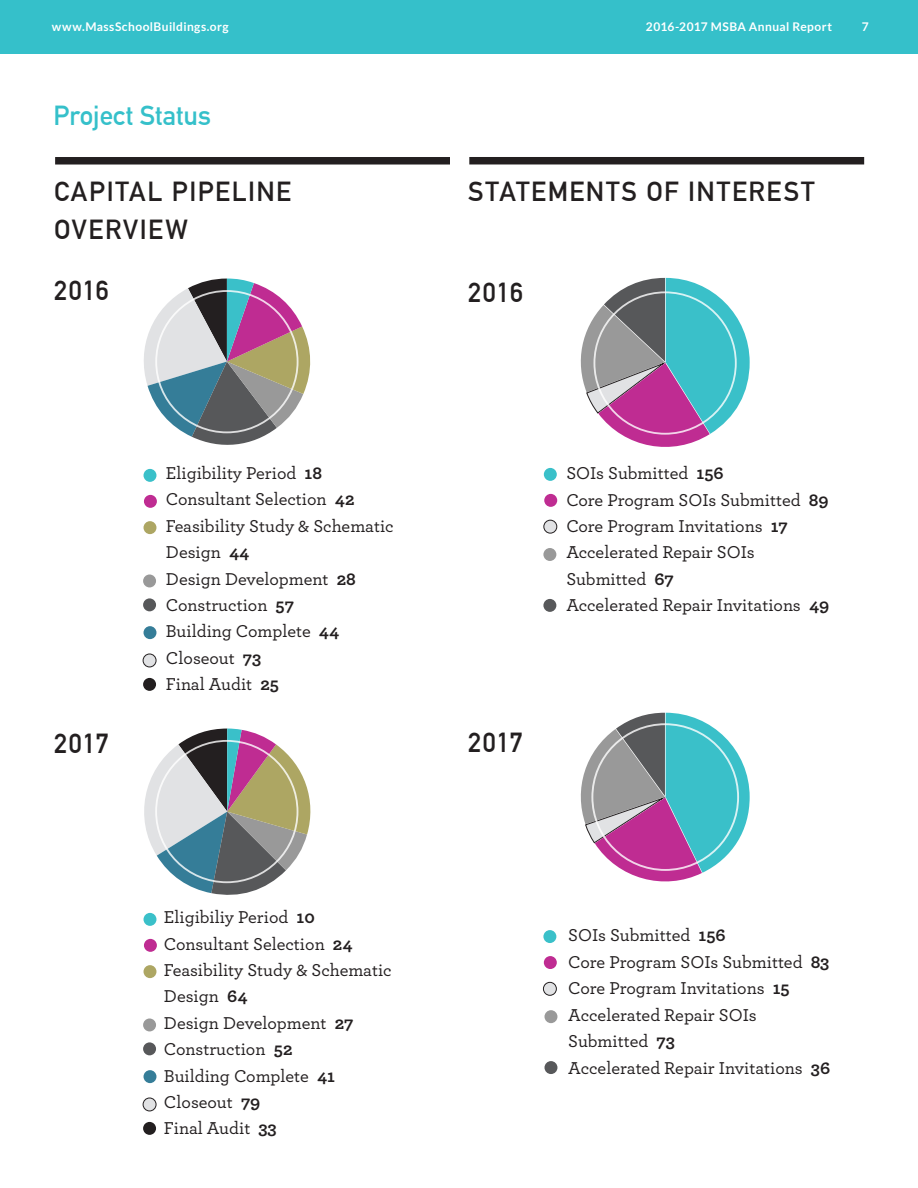
<style>
.page{position:relative;width:918px;height:1188px;background:#fff}
.page>*{position:absolute;margin:0;border:0;box-sizing:border-box;transform-origin:0 0}
.t1{font:700 27px/37.5px "DIN Alternate";letter-spacing:.055em;color:#231f20}
.t2{font:700 27px "DIN Alternate";color:#35c0ca}
.t3{font:500 18px/26.4px "Archer";color:#231f20}
.t4{font:700 12px "Lato";letter-spacing:.035em;color:#fff}
.s1{font-weight:700}
</style>
<div class="page">
<div style="left:0;top:0;width:918px;height:54px;background:#35c0ca"></div>
<div style="left:55px;top:157px;width:395px;height:8px;background:#231f20"></div>
<div style="left:469px;top:157px;width:395px;height:7px;background:#231f20"></div>
<div style="left:544px;top:468px;width:13px;height:13px;background:#3ac0c9;border-radius:50%"></div>
<div style="left:544px;top:494px;width:13px;height:13px;background:#bf2c92;border-radius:50%"></div>
<div style="left:544px;top:520px;width:13px;height:13px;background:#e1e2e4;border-radius:50%"></div>
<div style="left:544px;top:520px;width:13px;height:13px;border:1px solid #231f20;border-radius:50%"></div>
<div style="left:543px;top:548px;width:13px;height:13px;background:#999;border-radius:50%"></div>
<div style="left:543px;top:599px;width:13px;height:13px;background:#57585a;border-radius:50%"></div>
<div style="left:543px;top:930px;width:13px;height:13px;background:#3ac0c9;border-radius:50%"></div>
<div style="left:544px;top:956px;width:13px;height:13px;background:#bf2c92;border-radius:50%"></div>
<div style="left:543px;top:982px;width:13px;height:13px;background:#e1e2e4;border-radius:50%"></div>
<div style="left:543px;top:982px;width:13px;height:13px;border:1px solid #231f20;border-radius:50%"></div>
<div style="left:545px;top:1010px;width:12px;height:13px;background:#999;border-radius:50%"></div>
<div style="left:545px;top:1061px;width:12px;height:13px;background:#57585a;border-radius:50%"></div>
<div style="left:144px;top:469px;width:12px;height:13px;background:#3ac0c9;border-radius:50%"></div>
<div style="left:144px;top:495px;width:13px;height:13px;background:#bf2c92;border-radius:50%"></div>
<div style="left:144px;top:521px;width:12px;height:13px;background:#ada663;border-radius:50%"></div>
<div style="left:143px;top:574px;width:13px;height:13px;background:#999;border-radius:50%"></div>
<div style="left:143px;top:598px;width:13px;height:13px;background:#57585a;border-radius:50%"></div>
<div style="left:144px;top:626px;width:12px;height:13px;background:#357d98;border-radius:50%"></div>
<div style="left:143px;top:654px;width:13px;height:13px;background:#e1e2e4;border-radius:50%"></div>
<div style="left:143px;top:654px;width:13px;height:13px;border:1px solid #231f20;border-radius:50%"></div>
<div style="left:143px;top:678px;width:13px;height:13px;background:#231f20;border-radius:50%"></div>
<div style="left:324px;top:693px;width:116px;height:115px;border:2px solid #fff;border-radius:50%"></div>
<div style="left:144px;top:913px;width:12px;height:13px;background:#3ac0c9;border-radius:50%"></div>
<div style="left:144px;top:939px;width:13px;height:13px;background:#bf2c92;border-radius:50%"></div>
<div style="left:144px;top:965px;width:12px;height:13px;background:#ada663;border-radius:50%"></div>
<div style="left:143px;top:1018px;width:13px;height:13px;background:#999;border-radius:50%"></div>
<div style="left:143px;top:1042px;width:13px;height:13px;background:#57585a;border-radius:50%"></div>
<div style="left:144px;top:1070px;width:12px;height:13px;background:#357d98;border-radius:50%"></div>
<div style="left:143px;top:1098px;width:13px;height:13px;background:#e1e2e4;border-radius:50%"></div>
<div style="left:143px;top:1098px;width:13px;height:13px;border:1px solid #231f20;border-radius:50%"></div>
<div style="left:143px;top:1122px;width:13px;height:13px;background:#231f20;border-radius:50%"></div>
<svg style="left:144px;top:279px;width:167px;height:166px"></svg>
<svg style="left:144px;top:729px;width:167px;height:166px"></svg>
<svg style="left:580px;top:278px;width:170px;height:169px"></svg>
<svg style="left:580px;top:713px;width:170px;height:169px"></svg>
<p class="t4" style="left:52px;top:20px;width:178px">www.MassSchoolBuildings.org</p>
<p class="t4" style="left:646px;top:20px;width:188px">2016-2017 MSBA Annual Report</p>
<p class="t4" style="left:862px;top:20px;width:8px">7</p>
<h1 class="t2" style="left:53px;top:95px;width:159px">Project Status</h1>
<h1 class="t1" style="left:54px;top:171px;width:239px">CAPITAL PIPELINE<br>OVERVIEW</h1>
<h1 class="t1" style="left:54px;top:270px;width:56px">2016</h1>
<h1 class="t1" style="left:54px;top:723px;width:56px">2017</h1>
<p class="t3" style="left:166px;top:459px;width:229px">Eligibility Period <span class="s1">18<br></span>Consultant Selection <span class="s1">42<br></span>Feasibility Study &amp; Schematic<br>Design <span class="s1">44<br></span>Design Development <span class="s1">28<br></span>Construction <span class="s1">57<br></span>Building Complete <span class="s1">44<br></span>Closeout <span class="s1">73<br></span>Final Audit <span class="s1">25</span></p>
<p class="t3" style="left:164px;top:903px;width:229px">Eligibiliy Period <span class="s1">10<br></span>Consultant Selection <span class="s1">24<br></span>Feasibility Study &amp; Schematic<br>Design <span class="s1">64<br></span>Design Development <span class="s1">27<br></span>Construction <span class="s1">52<br></span>Building Complete <span class="s1">41<br></span>Closeout <span class="s1">79<br></span>Final Audit <span class="s1">33</span></p>
<h1 class="t1" style="left:468px;top:171px;width:348px">STATEMENTS OF INTEREST</h1>
<h1 class="t1" style="left:468px;top:272px;width:56px">2016</h1>
<p class="t3" style="left:566px;top:459px;width:264px">SOIs Submitted <span class="s1">156<br></span>Core Program SOIs Submitted <span class="s1">89<br></span>Core Program Invitations <span class="s1">17<br></span>Accelerated Repair SOIs<br>Submitted <span class="s1">67<br></span>Accelerated Repair Invitations <span class="s1">49</span></p>
<h1 class="t1" style="left:468px;top:722px;width:56px">2017</h1>
<p class="t3" style="left:568px;top:921px;width:263px">SOIs Submitted <span class="s1">156<br></span>Core Program SOIs Submitted <span class="s1">83<br></span>Core Program Invitations <span class="s1">15<br></span>Accelerated Repair SOIs<br>Submitted <span class="s1">73<br></span>Accelerated Repair Invitations <span class="s1">36</span></p>
</div>
